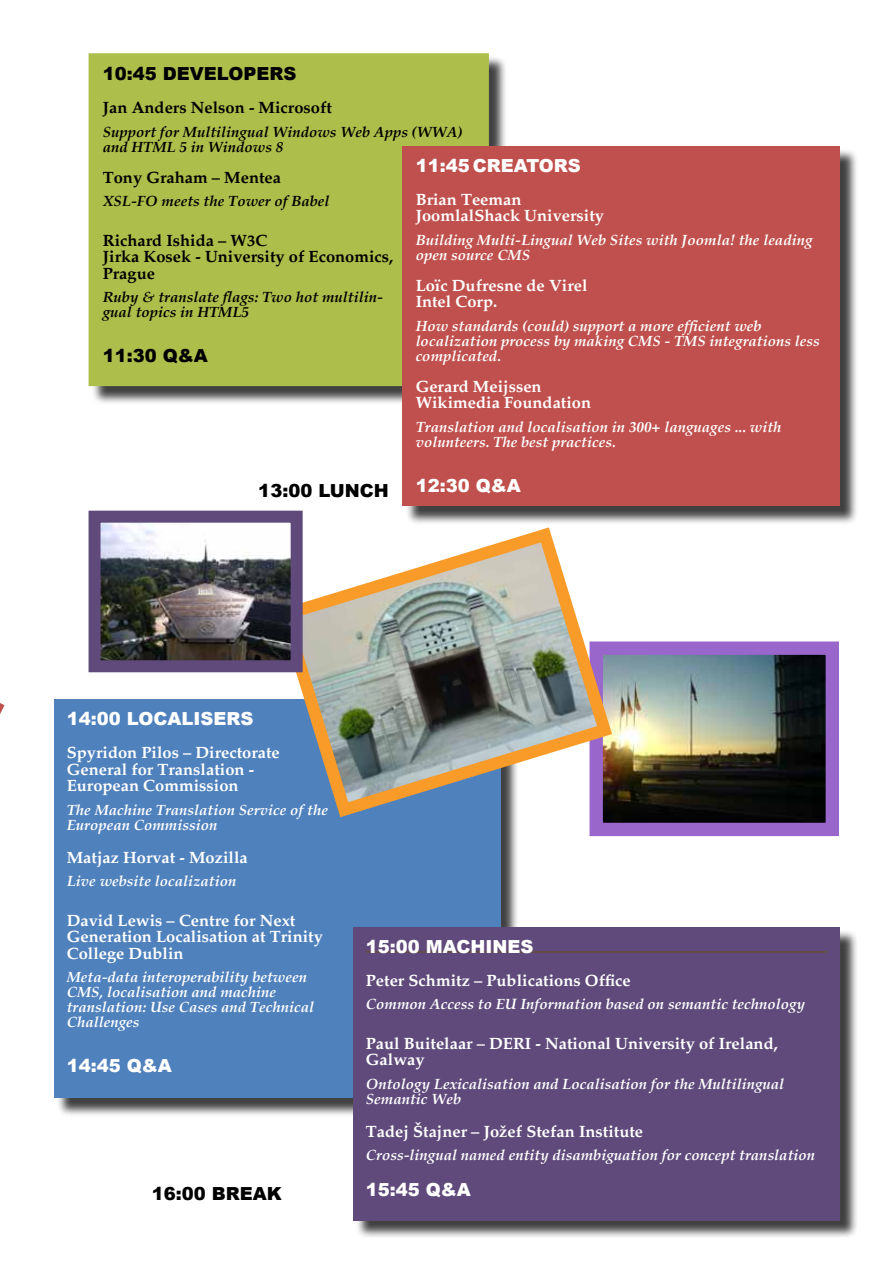
<style>
.page{position:relative;width:893px;height:1263px;background:#fff}
.page>*{position:absolute;margin:0;border:0;box-sizing:border-box;transform-origin:0 0}
.t1{font:900 18px "Arial";color:#fff}
.t2{font:900 18px "Arial";color:#000}
.t3{font:700 16.5px/16.5px "Palatino";color:#fff}
.t4{font:700 16.5px/16.5px "Palatino";color:#000}
.t5{font:italic 700 15px/15px "Palatino";color:#fff}
.t6{font:italic 700 15px/15px "Palatino";color:#000}
</style>
<div class="page">
<div style="left:56px;top:702px;width:463px;height:415px;background:#000;opacity:.75"></div>
<div style="left:54px;top:699px;width:446px;height:399px;background:#4f81bd"></div>
<div style="left:91px;top:56px;width:417px;height:349px;background:#000;opacity:.75"></div>
<div style="left:89px;top:54px;width:399px;height:331px;background:#adbe4a"></div>
<div style="left:89px;top:53px;width:400px;height:333px;border:2px solid #adbe4a"></div>
<div style="left:405px;top:148px;width:454px;height:377px;background:#000;opacity:.75"></div>
<div style="left:403px;top:146px;width:437px;height:360px;background:#c0504d"></div>
<div style="left:355px;top:929px;width:504px;height:310px;background:#000;opacity:.75"></div>
<div style="left:353px;top:927px;width:487px;height:293px;background:#604a7b"></div>
<hr style="left:366px;top:951px;width:461px;height:2px;background:#634e38">
<svg style="left:0;top:703px;width:5px;height:11px"></svg>
<img style="left:619px;top:655px;width:206px;height:167px">
<div style="left:589px;top:641px;width:250px;height:195px;border:13px solid #96c"></div>
<svg style="left:270px;top:520px;width:349px;height:305px"></svg>
<img style="left:102px;top:524px;width:188px;height:135px">
<div style="left:89px;top:511px;width:214px;height:161px;border:12px solid #604a7b"></div>
<p class="t2" style="left:103px;top:61px;width:195px">10:45 DEVELOPERS</p>
<p class="t4" style="left:103px;top:100px;width:231px">Jan Anders Nelson - Microsoft</p>
<p class="t6" style="left:103px;top:124px;width:361px">Support for Multilingual Windows Web Apps (WWA) and HTML 5 in Windows 8</p>
<p class="t4" style="left:103px;top:169px;width:180px">Tony Graham – Mentea</p>
<p class="t6" style="left:103px;top:194px;width:228px">XSL-FO meets the Tower of Babel</p>
<p class="t4" style="left:103px;top:232px;width:292px">Richard Ishida – W3C<br>Jirka Kosek - University of Economics,<br>Prague</p>
<p class="t6" style="left:103px;top:290px;width:282px">Ruby &amp; translate flags: Two hot multilin&shy;gual topics in HTML5</p>
<p class="t2" style="left:103px;top:342px;width:107px">11:30 Q&amp;A</p>
<p class="t1" style="left:416px;top:152px;width:167px">11:45 CREATORS</p>
<p class="t3" style="left:416px;top:191px;width:190px">Brian Teeman<br>JoomlalShack University</p>
<p class="t5" style="left:416px;top:232px;width:398px">Building Multi-Lingual Web Sites with Joomla! the leading open source CMS</p>
<p class="t3" style="left:416px;top:277px;width:173px">Loïc Dufresne de Virel<br>Intel Corp.</p>
<p class="t5" style="left:416px;top:318px;width:406px">How standards (could) support a more efficient web localization process by making CMS - TMS integrations less complicated.</p>
<p class="t3" style="left:416px;top:378px;width:177px">Gerard Meijssen<br>Wikimedia Foundation</p>
<p class="t5" style="left:416px;top:419px;width:367px">Translation and localisation in 300+ languages ... with volunteers. The best practices.</p>
<p class="t1" style="left:416px;top:472px;width:107px">12:30 Q&amp;A</p>
<p class="t2" style="left:258px;top:477px;width:132px">13:00 LUNCH</p>
<p class="t1" style="left:67px;top:706px;width:188px">14:00 LOCALISERS</p>
<p class="t3" style="left:67px;top:744px;width:215px">Spyridon Pilos – Directorate<br>General for Translation -<br>European Commission</p>
<p class="t5" style="left:67px;top:802px;width:263px">The Machine Translation Service of the<br>European Commission</p>
<p class="t3" style="left:67px;top:849px;width:183px">Matjaz Horvat - Mozilla</p>
<p class="t5" style="left:67px;top:874px;width:171px">Live website localization</p>
<p class="t3" style="left:67px;top:912px;width:258px">David Lewis – Centre for Next<br>Generation Localisation at Trinity<br>College Dublin</p>
<p class="t5" style="left:67px;top:970px;width:249px">Meta-data interoperability between<br>CMS, localisation and machine translation: Use Cases and Technical<br>Challenges</p>
<p class="t1" style="left:67px;top:1052px;width:107px">14:45 Q&amp;A</p>
<p class="t2" style="left:152px;top:1181px;width:132px">16:00 BREAK</p>
<p class="t1" style="left:366px;top:933px;width:169px">15:00 MACHINES</p>
<p class="t3" style="left:366px;top:972px;width:266px">Peter Schmitz – Publications Office</p>
<p class="t5" style="left:366px;top:997px;width:441px">Common Access to EU Information based on semantic technology</p>
<p class="t3" style="left:366px;top:1035px;width:413px">Paul Buitelaar – DERI - National University of Ireland,<br>Galway</p>
<p class="t5" style="left:366px;top:1076px;width:420px">Ontology Lexicalisation and Localisation for the Multilingual<br>Semantic Web</p>
<p class="t3" style="left:366px;top:1123px;width:279px">Tadej Štajner – Jožef Stefan Institute</p>
<p class="t5" style="left:366px;top:1148px;width:451px">Cross-lingual named entity disambiguation for concept translation</p>
<p class="t1" style="left:366px;top:1176px;width:107px">15:45 Q&amp;A</p>
</div>
